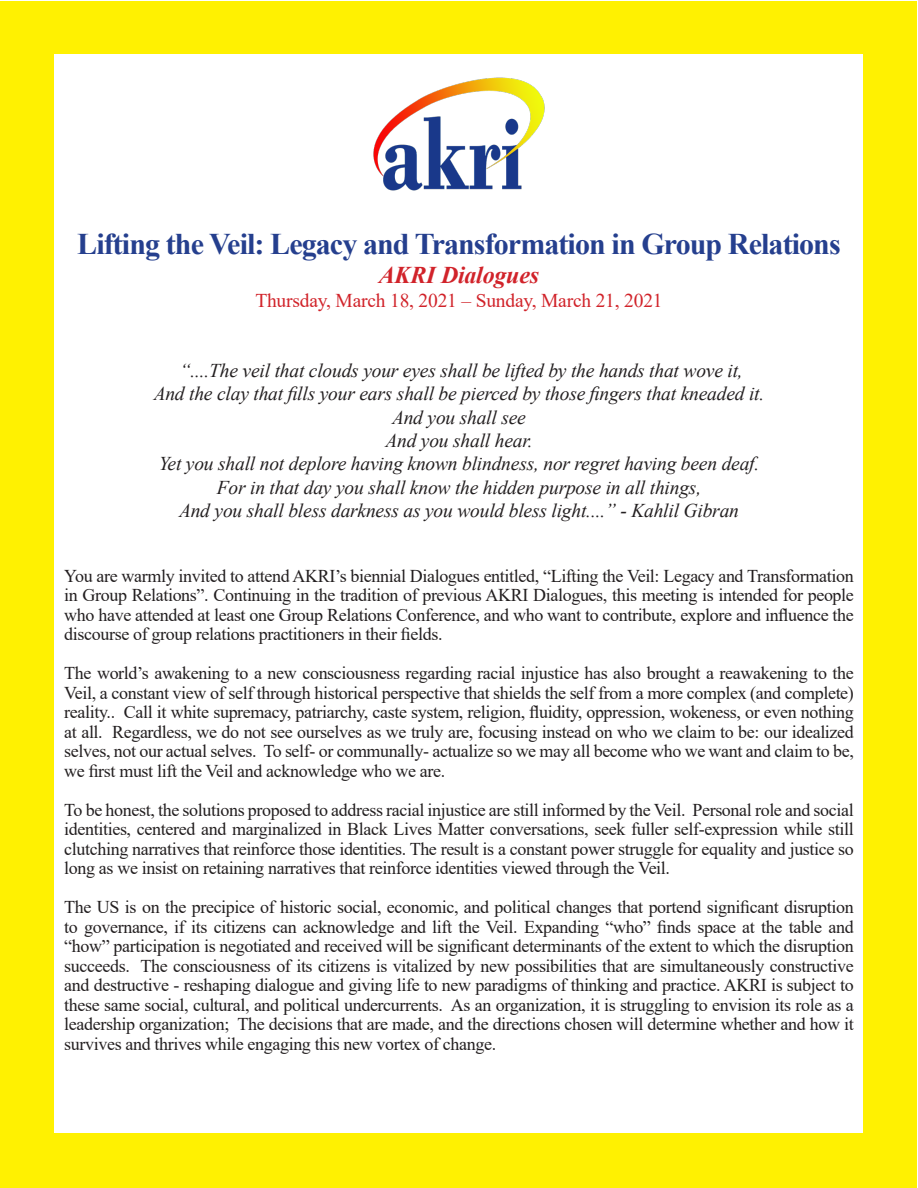
<style>
.page{position:relative;width:918px;height:1188px;background:#fff}
.page>*{position:absolute;margin:0;border:0;box-sizing:border-box;transform-origin:0 0}
.t1{font:700 30px "Times New Roman";letter-spacing:-.03em;color:#253f8e}
.t2{font:italic 700 24px "Times New Roman";letter-spacing:-.01em;color:#d1232a}
.t3{font:italic 19.5px "Times New Roman";letter-spacing:-.01em;color:#231f20}
.t4{font:19.5px "Times New Roman";letter-spacing:-.01em;color:#d1232a}
.t5{font:18px/19.5px "Times New Roman";letter-spacing:-.02em;color:#231f20;text-align:justify}
</style>
<div class="page">
<div style="left:1px;top:1px;width:916px;height:1186px;background:#fff101"></div>
<div style="left:55px;top:55px;width:808px;height:1078px;background:#fff"></div>
<img style="left:373px;top:77px;width:172px;height:114px">
<p class="t1" style="left:77px;top:223px;width:765px">Lifting the Veil: Legacy and Transformation in Group Relations</p>
<p class="t2" style="left:379px;top:259px;width:162px">AKRI Dialogues</p>
<p class="t4" style="left:255px;top:286px;width:409px">Thursday, March 18, 2021 – Sunday, March 21, 2021</p>
<p class="t3" style="left:180px;top:357px;width:564px">“....The veil that clouds your eyes shall be lifted by the hands that wove it,</p>
<p class="t3" style="left:154px;top:380px;width:612px">And the clay that fills your ears shall be pierced by those fingers that kneaded it.</p>
<p class="t3" style="left:392px;top:404px;width:135px">And you shall see</p>
<p class="t3" style="left:385px;top:427px;width:149px">And you shall hear.</p>
<p class="t3" style="left:159px;top:451px;width:602px">Yet you shall not deplore having known blindness, nor regret having been deaf.</p>
<p class="t3" style="left:217px;top:474px;width:486px">For in that day you shall know the hidden purpose in all things,</p>
<p class="t3" style="left:179px;top:497px;width:561px">And you shall bless darkness as you would bless light....” - Kahlil Gibran</p>
<p class="t5" style="left:64px;top:565px;width:791px">You are warmly invited to attend AKRI’s biennial Dialogues entitled, “Lifting the Veil: Legacy and Transformation in Group Relations”. Continuing in the tradition of previous AKRI Dialogues, this meeting is intended for people who have attended at least one Group Relations Conference, and who want to contribute, explore and influence the discourse of group relations practitioners in their fields.</p>
<p class="t5" style="left:64px;top:663px;width:791px">The world’s awakening to a new consciousness regarding racial injustice has also brought a reawakening to the Veil, a constant view of self through historical perspective that shields the self from a more complex (and complete) reality.. Call it white supremacy, patriarchy, caste system, religion, fluidity, oppression, wokeness, or even nothing at all. Regardless, we do not see ourselves as we truly are, focusing instead on who we claim to be: our idealized selves, not our actual selves. To self- or communally- actualize so we may all become who we want and claim to be, we first must lift the Veil and acknowledge who we are.</p>
<p class="t5" style="left:64px;top:799px;width:791px">To be honest, the solutions proposed to address racial injustice are still informed by the Veil. Personal role and social identities, centered and marginalized in Black Lives Matter conversations, seek fuller self-expression while still clutching narratives that reinforce those identities. The result is a constant power struggle for equality and justice so long as we insist on retaining narratives that reinforce identities viewed through the Veil.</p>
<p class="t5" style="left:64px;top:897px;width:791px">The US is on the precipice of historic social, economic, and political changes that portend significant disruption to governance, if its citizens can acknowledge and lift the Veil. Expanding “who” finds space at the table and “how” participation is negotiated and received will be significant determinants of the extent to which the disruption succeeds. The consciousness of its citizens is vitalized by new possibilities that are simultaneously constructive and destructive - reshaping dialogue and giving life to new paradigms of thinking and practice. AKRI is subject to these same social, cultural, and political undercurrents. As an organization, it is struggling to envision its role as a leadership organization; The decisions that are made, and the directions chosen will determine whether and how it survives and thrives while engaging this new vortex of change.</p>
</div>
